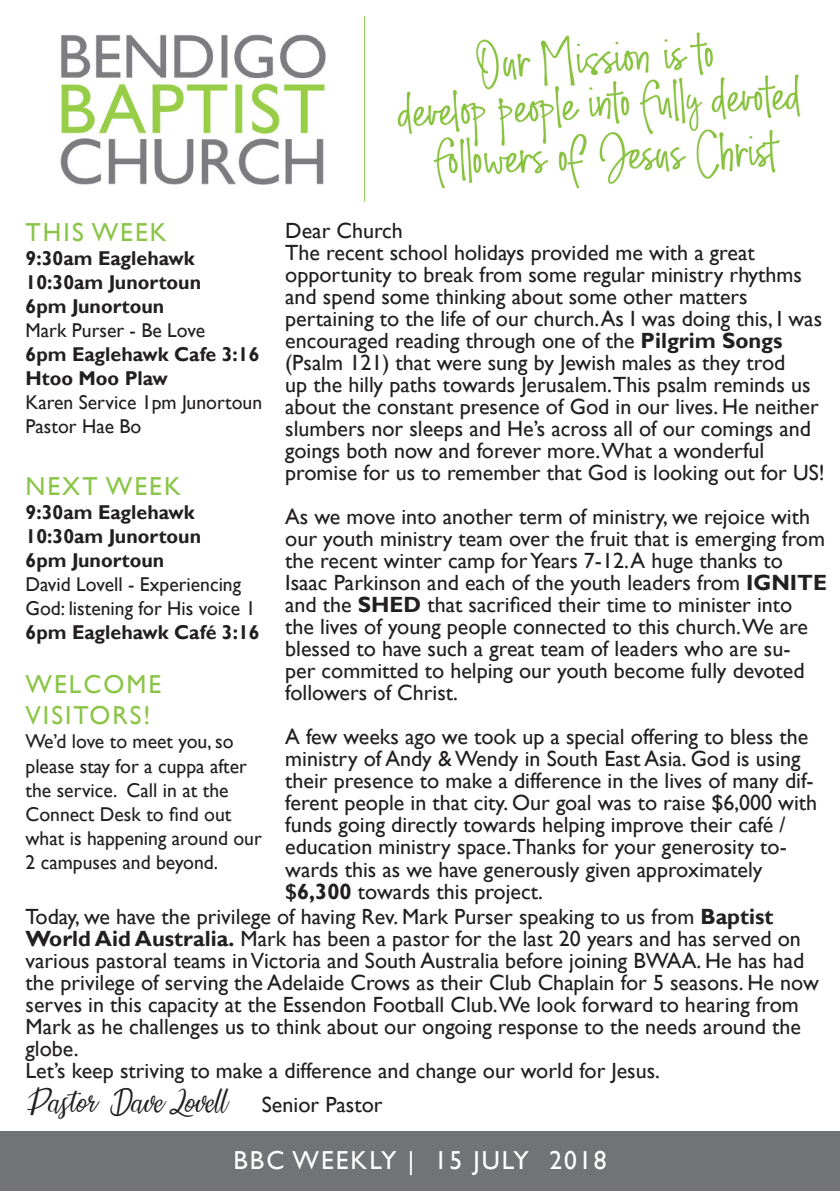
<style>
.page{position:relative;width:840px;height:1191px;background:#fff}
.page>*{position:absolute;margin:0;border:0;box-sizing:border-box;transform-origin:0 0}
.t1{font:26px/31.2px "Gill Sans";letter-spacing:.08em;color:#8ac547}
.t2{font:26px "Gill Sans";letter-spacing:.08em;color:#fff}
.t3{font:22px/22px "Gill Sans";color:#231f20}
.t4{font:22px "Sunflowerstwo";color:#231f20}
.t5{font:700 20px/24px "Gill Sans";color:#231f20}
.t6{font:20px/24px "Gill Sans";color:#231f20}
.s1{font-weight:400}
.s2{font-weight:700}
</style>
<div class="page">
<img style="left:60px;top:34px;width:266px;height:151px">
<img style="left:397px;top:32px;width:404px;height:155px">
<hr style="left:364px;top:16px;width:1px;height:186px;background:#8ac547">
<div style="left:0;top:1131px;width:839px;height:60px;background:#727377"></div>
<p class="t1" style="left:26px;top:217px;width:142px">THIS WEEK</p>
<p class="t5" style="left:26px;top:247px;width:238px">9:30am Eaglehawk<br>10:30am Junortoun<br>6pm Junortoun<br><span class="s1">Mark Purser - Be Love<br></span>6pm Eaglehawk Cafe 3:16<br>Htoo Moo Plaw<br><span class="s1">Karen Service 1pm Junortoun<br>Pastor Hae Bo</span></p>
<p class="t3" style="left:285px;top:220px;width:540px">Dear Church<br>The recent school holidays provided me with a great opportunity to break from some regular ministry rhythms and spend some thinking about some other matters pertaining to the life of our church. As I was doing this, I was encouraged reading through one of the <span class="s2">Pilgrim Songs </span>(Psalm 121) that were sung by Jewish males as they trod<br>up the hilly paths towards Jerusalem.This psalm reminds us about the constant presence of God in our lives. He neither slumbers nor sleeps and He’s across all of our comings and goings both now and forever more.What a wonderful promise for us to remember that God is looking out for US!</p>
<p class="t3" style="left:285px;top:506px;width:543px">As we move into another term of ministry, we rejoice with our youth ministry team over the fruit that is emerging from the recent winter camp for Years 7-12. A huge thanks to Isaac Parkinson and each of the youth leaders from <span class="s2">IGNITE </span>and the <span class="s2">SHED</span> that sacrificed their time to minister into<br>the lives of young people connected to this church.We are blessed to have such a great team of leaders who are su-<br>per committed to helping our youth become fully devoted followers of Christ.</p>
<p class="t3" style="left:285px;top:726px;width:533px">A few weeks ago we took up a special offering to bless the ministry of Andy &amp; Wendy in South East Asia. God is using their presence to make a difference in the lives of many dif&shy;ferent people in that city. Our goal was to raise $6,000 with funds going directly towards helping improve their café / education ministry space.Thanks for your generosity to&shy;wards this as we have generously given approximately <span class="s2">$6,300</span> towards this project.</p>
<p class="t3" style="left:26px;top:906px;width:794px">Today, we have the privilege of having Rev. Mark Purser speaking to us from <span class="s2">Baptist World Aid Australia.</span> Mark has been a pastor for the last 20 years and has served on various pastoral teams in Victoria and South Australia before joining BWAA. He has had the privilege of serving the Adelaide Crows as their Club Chaplain for 5 seasons. He now serves in this capacity at the Essendon Football Club.We look forward to hearing from Mark as he challenges us to think about our ongoing response to the needs around the globe.</p>
<p class="t3" style="left:26px;top:1060px;width:635px">Let’s keep striving to make a difference and change our world for Jesus.</p>
<p class="t4" style="left:26px;top:1091px;width:201px">Pastor Dave Lovell</p>
<p class="t3" style="left:262px;top:1094px;width:122px">Senior Pastor</p>
<p class="t1" style="left:26px;top:471px;width:157px">NEXT WEEK</p>
<p class="t5" style="left:26px;top:501px;width:235px">9:30am Eaglehawk<br>10:30am Junortoun<br>6pm Junortoun<br><span class="s1">David Lovell - Experiencing<br>God: listening for His voice 1<br></span>6pm Eaglehawk Café 3:16</p>
<p class="t1" style="left:26px;top:669px;width:137px">WELCOME<br>VISITORS!</p>
<p class="t6" style="left:26px;top:730px;width:238px">We’d love to meet you, so please stay for a cuppa after the service. Call in at the<br>Connect Desk to find out what is happening around our<br>2 campuses and beyond.</p>
<p class="t2" style="left:233px;top:1145px;width:374px">BBC WEEKLY | 15 JULY 2018</p>
</div>
